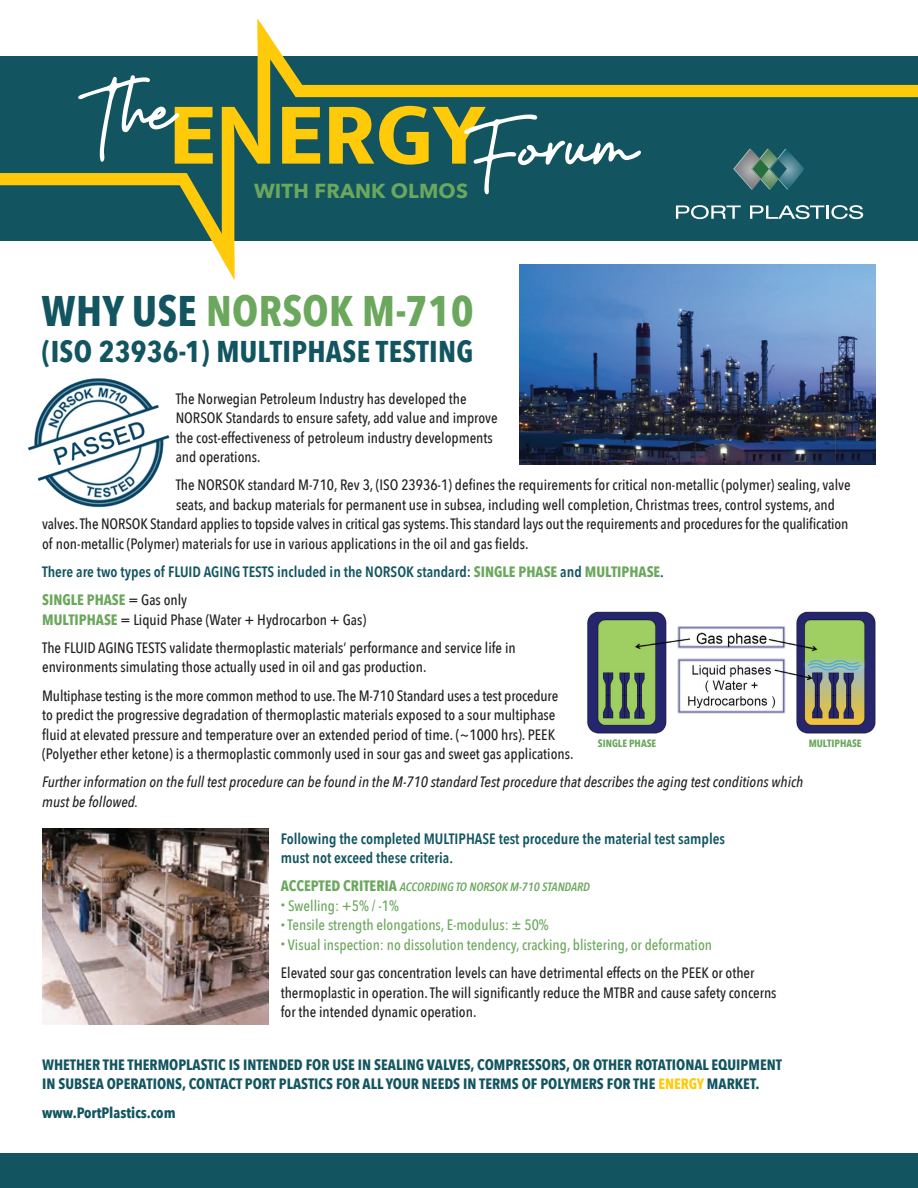
<style>
.page{position:relative;width:918px;height:1188px;background:#fff}
.page>*{position:absolute;margin:0;border:0;box-sizing:border-box;transform-origin:0 0}
.t1{font:700 42.75px "Avenir Next Condensed";letter-spacing:.01em;color:#6ba75d}
.t2{font:700 30px "Avenir Next Condensed";letter-spacing:.01em;color:#125560}
.t3{font:700 20.25px "Avenir Next";letter-spacing:.01em;color:#6ba75d}
.t4{font:500 15px/19.5px "Avenir Next Condensed";color:#231f20}
.t5{font:700 15px/19.5px "Avenir Next Condensed";color:#125560}
.t6{font:600 15px/28.2px "Avenir Next Condensed";color:#125560}
.t7{font:italic 500 15px/19.5px "Avenir Next Condensed";color:#231f20}
.t8{font:500 15px "Avenir Next Condensed";color:#6ba75d}
.t9{font:italic 600 12px "Avenir Next Condensed";color:#6ba75d}
.t10{font:700 10.5px "Avenir Next Condensed";color:#6ba75d}
.s1{color:#125560}
.s2{font-weight:700;color:#6ba75d}
.s3{font-weight:500;color:#231f20}
.s4{font-weight:700;font-style:normal;font-size:15px}
.s5{color:#6ba75d}
.s6{color:#feca0a}
</style>
<div class="page">
<img style="left:587px;top:611px;width:289px;height:123px">
<div style="left:0;top:57px;width:918px;height:184px;background:#125560"></div>
<svg style="left:282px;top:107px;width:38px;height:57px"></svg>
<svg style="left:270px;top:37px;width:648px;height:60px"></svg>
<svg style="left:0;top:19px;width:270px;height:261px"></svg>
<svg style="left:329px;top:106px;width:312px;height:88px"></svg>
<svg style="left:676px;top:205px;width:65px;height:14px"></svg>
<svg style="left:750px;top:205px;width:113px;height:14px"></svg>
<svg style="left:733px;top:149px;width:71px;height:41px"></svg>
<img style="left:519px;top:265px;width:357px;height:199px">
<img style="left:28px;top:378px;width:142px;height:130px">
<img style="left:42px;top:829px;width:227px;height:196px">
<div style="left:0;top:1153px;width:918px;height:35px;background:#125560"></div>
<svg style="left:807px;top:658px;width:55px;height:14px"></svg>
<h3 class="t3" style="left:254px;top:174px;width:216px">WITH FRANK OLMOS</h3>
<h1 class="t1" style="left:42px;top:284px;width:433px"><span class="s1">WHY USE</span> NORSOK M-710</h1>
<h2 class="t2" style="left:42px;top:333px;width:433px">(ISO 23936-1) MULTIPHASE TESTING</h2>
<p class="t4" style="left:176px;top:389px;width:324px">The Norwegian Petroleum Industry has developed the NORSOK Standards to ensure safety, add value and improve the cost-effectiveness of petroleum industry developments and operations.</p>
<p class="t4" style="left:176px;top:475px;width:677px">The NORSOK standard M-710, Rev 3, (ISO 23936-1) defines the requirements for critical non-metallic (polymer) sealing, valve</p>
<p class="t4" style="left:176px;top:495px;width:661px">seats, and backup materials for permanent use in subsea, including well completion, Christmas trees, control systems, and</p>
<p class="t4" style="left:42px;top:514px;width:808px">valves. The NORSOK Standard applies to topside valves in critical gas systems. This standard lays out the requirements and procedures for the qualification</p>
<p class="t4" style="left:42px;top:534px;width:488px">of non-metallic (Polymer) materials for use in various applications in the oil and gas fields.</p>
<p class="t6" style="left:42px;top:557px;width:623px">There are two types of FLUID AGING TESTS included in the NORSOK standard: <span class="s2">SINGLE PHASE</span> and <span class="s2">MULTIPHASE</span>.<br><span class="s2">SINGLE PHASE</span> <span class="s3">= Gas only</span></p>
<p class="t4" style="left:42px;top:605px;width:475px;line-height:28.2px"><span class="s2">MULTIPHASE</span> = Liquid Phase (Water + Hydrocarbon + Gas)<br>The FLUID AGING TESTS validate thermoplastic materials’ performance and service life in</p>
<p class="t4" style="left:42px;top:653px;width:518px;line-height:28.2px">environments simulating those actually used in oil and gas production.<br>Multiphase testing is the more common method to use. The M-710 Standard uses a test procedure</p>
<p class="t4" style="left:42px;top:705px;width:533px">to predict the progressive degradation of thermoplastic materials exposed to a sour multiphase fluid at elevated pressure and temperature over an extended period of time. (~1000 hrs). PEEK (Polyether ether ketone) is a thermoplastic commonly used in sour gas and sweet gas applications.</p>
<p class="t7" style="left:42px;top:772px;width:763px">Further information on the full test procedure can be found in the M-710 standard Test procedure that describes the aging test conditions which must be followed.</p>
<p class="t6" style="left:281px;top:828px;width:446px;line-height:19.5px">Following the completed MULTIPHASE test procedure the material test samples must not exceed these criteria.</p>
<p class="t9" style="left:281px;top:880px;width:311px"><span class="s4">ACCEPTED CRITERIA</span> ACCORDING TO NORSOK M-710 STANDARD</p>
<p class="t8" style="left:281px;top:897px;width:120px"><sup>•</sup> Swelling: +5% / -1%</p>
<p class="t8" style="left:281px;top:916px;width:270px"><sup>•</sup> Tensile strength elongations, E-modulus: ± 50%</p>
<p class="t4" style="left:281px;top:931px;width:475px;line-height:28.2px"><sup>•</sup> <span class="s5">Visual inspection: no dissolution tendency, cracking, blistering, or deformation<br></span>Elevated sour gas concentration levels can have detrimental effects on the PEEK or other</p>
<p class="t4" style="left:281px;top:983px;width:497px">thermoplastic in operation. The will significantly reduce the MTBR and cause safety concerns for the intended dynamic operation.</p>
<p class="t5" style="left:42px;top:1055px;width:741px">WHETHER THE THERMOPLASTIC IS INTENDED FOR USE IN SEALING VALVES, COMPRESSORS, OR OTHER ROTATIONAL EQUIPMENT<br>IN SUBSEA OPERATIONS, CONTACT PORT PLASTICS FOR ALL YOUR NEEDS IN TERMS OF POLYMERS FOR THE <span class="s6">ENERGY</span> MARKET.</p>
<p class="t5" style="left:42px;top:1103px;width:135px">www.PortPlastics.com</p>
<p class="t10" style="left:598px;top:737px;width:60px">SINGLE PHASE</p>
<p class="t10" style="left:809px;top:737px;width:54px">MULTIPHASE</p>
</div>
